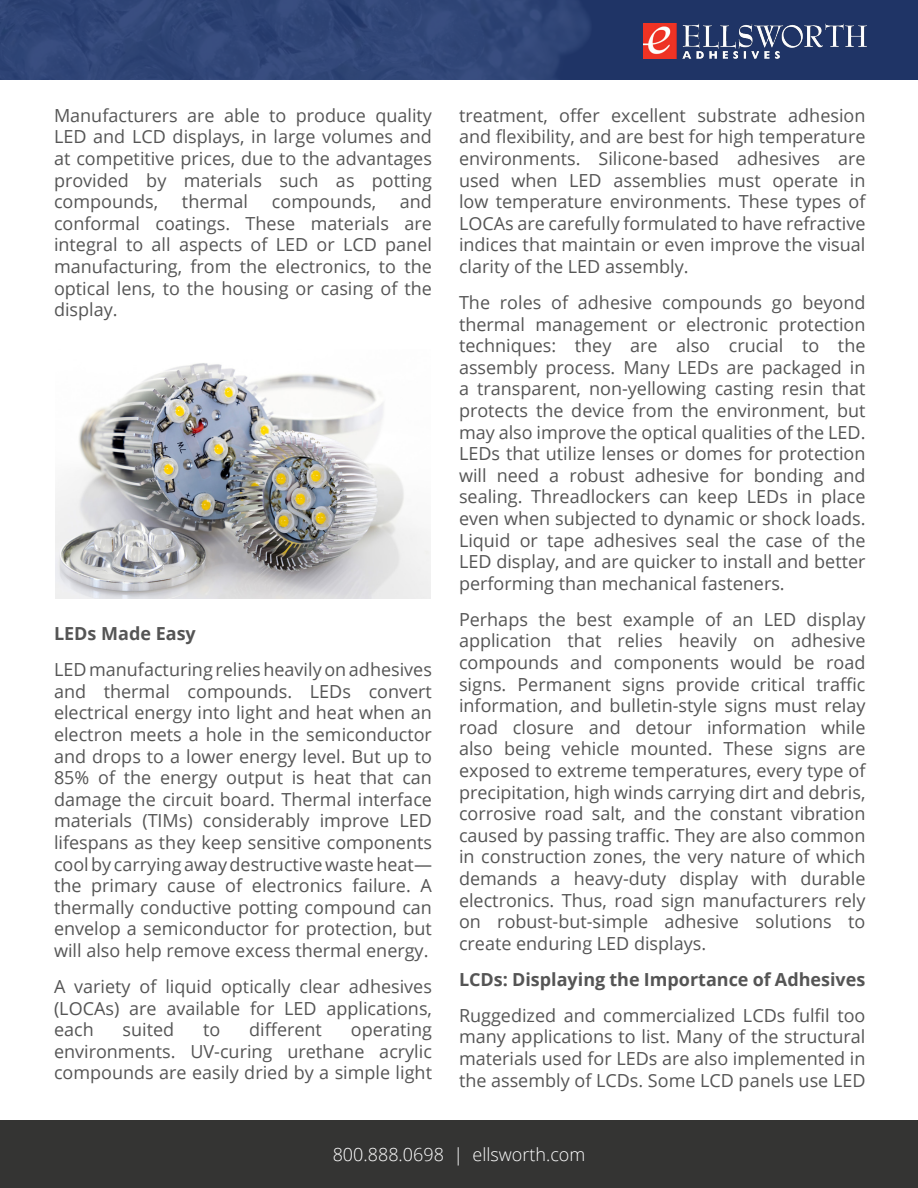
<style>
.page{position:relative;width:918px;height:1188px;background:#fff}
.page>*{position:absolute;margin:0;border:0;box-sizing:border-box;transform-origin:0 0}
.t1{font:18px/21.6px "Open Sans";color:#555;text-align:justify}
.t2{font:700 18px "Open Sans";color:#555}
.t3{font:300 18px "Open Sans";color:#fff}
</style>
<div class="page">
<div style="left:0;top:1120px;width:918px;height:68px;background:#343433"></div>
<img style="left:56px;top:363px;width:374px;height:236px">
<div style="left:0;top:0;width:918px;height:80px;background:linear-gradient(to right,#364b7c,#1e3365)"></div>
<img style="left:643px;top:24px;width:223px;height:35px">
<p class="t1" style="left:54px;top:104px;width:380px">Manufacturers are able to produce quality LED and LCD displays, in large volumes and at competitive prices, due to the advantages provided by materials such as potting compounds,</p>
<p class="t1" style="left:54px;top:190px;width:380px;text-indent:346px">and conformal coatings. These materials are integral to all aspects of LED or LCD panel manufacturing, from the electronics, to the optical lens, to the housing or casing of the display.</p>
<p class="t1" style="left:182px;top:190px;width:68px">thermal</p>
<p class="t1" style="left:272px;top:190px;width:106px">compounds,</p>
<p class="t2" style="left:54px;top:621px;width:143px">LEDs Made Easy</p>
<p class="t1" style="left:54px;top:658px;width:380px">LED manufacturing relies heavily on adhesives and thermal compounds. LEDs convert electrical energy into light and heat when an electron meets a hole in the semiconductor and drops to a lower energy level. But up to 85% of the energy output is heat that can damage the circuit board. Thermal interface materials (TIMs) considerably improve LED lifespans as they keep sensitive components cool by carrying away destructive waste heat— the primary cause of electronics failure. A thermally conductive potting compound can envelop a semiconductor for protection, but will also help remove excess thermal energy.</p>
<p class="t1" style="left:54px;top:975px;width:380px">A variety of liquid optically clear adhesives (LOCAs) are available for LED applications, each</p>
<p class="t1" style="left:123px;top:1018px;width:53px">suited</p>
<p class="t1" style="left:203px;top:1018px;width:19px">to</p>
<p class="t1" style="left:249px;top:1018px;width:74px">different</p>
<p class="t1" style="left:54px;top:1018px;width:380px;text-indent:297px">operating environments. UV-curing urethane acrylic compounds are easily dried by a simple light</p>
<p class="t1" style="left:459px;top:104px;width:408px">treatment, offer excellent substrate adhesion and flexibility, and are best for high temperature environments. Silicone-based adhesives are used when LED assemblies must operate in low temperature environments. These types of LOCAs are carefully formulated to have refractive indices that maintain or even improve the visual clarity of the LED assembly.</p>
<p class="t1" style="left:459px;top:291px;width:408px">The roles of adhesive compounds go beyond thermal management or electronic protection techniques: they are also crucial to the assembly process. Many LEDs are packaged in a transparent, non-yellowing casting resin that protects the device from the environment, but may also improve the optical qualities of the LED.<br>LEDs that utilize lenses or domes for protection will need a robust adhesive for bonding and sealing. Threadlockers can keep LEDs in place even when subjected to dynamic or shock loads.<br>Liquid or tape adhesives seal the case of the LED display, and are quicker to install and better performing than mechanical fasteners.</p>
<p class="t1" style="left:459px;top:608px;width:408px">Perhaps the best example of an LED display application that relies heavily on adhesive compounds and components would be road signs. Permanent signs provide critical traffic information, and bulletin-style signs must relay road closure and detour information while also being vehicle mounted. These signs are exposed to extreme temperatures, every type of precipitation, high winds carrying dirt and debris, corrosive road salt, and the constant vibration caused by passing traffic. They are also common in construction zones, the very nature of which demands a heavy-duty display with durable electronics. Thus, road sign manufacturers rely on robust-but-simple adhesive solutions to create enduring LED displays.</p>
<p class="t2" style="left:459px;top:967px;width:408px">LCDs: Displaying the Importance of Adhesives</p>
<p class="t1" style="left:459px;top:1004px;width:408px">Ruggedized and commercialized LCDs fulfil too many applications to list. Many of the structural materials used for LEDs are also implemented in the assembly of LCDs. Some LCD panels use LED</p>
<p class="t3" style="left:333px;top:1142px;width:254px">800.888.0698 | ellsworth.com</p>
</div>
